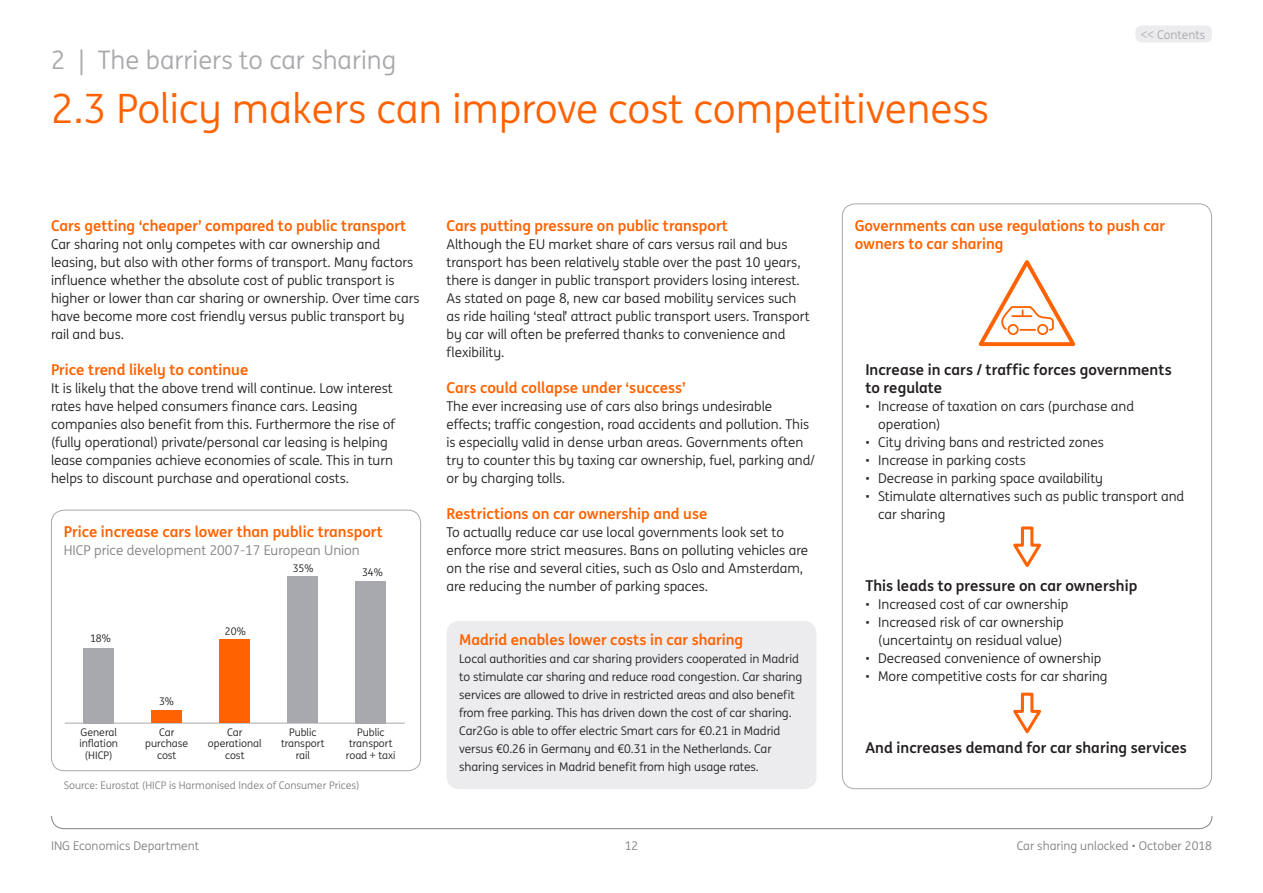
<style>
.page{position:relative;width:1263px;height:893px;background:#fff}
.page>*{position:absolute;margin:0;border:0;box-sizing:border-box;transform-origin:0 0}
.t1{font:40.5px "ING Me";color:#ff6200}
.t2{font:25.5px "ING Me";color:#a8a9ad}
.t3{font:700 15px/18px "ING Me";color:#ff6200}
.t4{font:700 15px/18px "ING Me";color:#231f20}
.t5{font:13.5px/18px "ING Me";color:#231f20}
.t6{font:13.5px "ING Me";color:#808285}
.t7{font:12px/18px "ING Me";letter-spacing:-.005em;color:#231f20}
.t8{font:12px "ING Me";color:#808285}
.t9{font:12px "ING Me";color:#a8a9ad}
.t10{font:10.5px/11.6px "ING Me";color:#231f20;text-align:center}
.t11{font:10.5px "ING Me";color:#808285}
</style>
<div class="page">
<svg style="left:51px;top:815px;width:1162px;height:14px"></svg>
<hr style="left:65px;top:723px;width:340px;height:1px;background:#a8a9ad">
<div style="left:83px;top:648px;width:31px;height:75px;background:#a8a9ad"></div>
<div style="left:151px;top:711px;width:31px;height:12px;background:#ff6200"></div>
<div style="left:219px;top:639px;width:31px;height:84px;background:#ff6200"></div>
<div style="left:287px;top:577px;width:31px;height:146px;background:#a8a9ad"></div>
<div style="left:356px;top:581px;width:30px;height:142px;background:#a8a9ad"></div>
<div style="left:51px;top:510px;width:370px;height:261px;border:1px solid #a8a9ad;border-radius:13px"></div>
<div style="left:446px;top:621px;width:370px;height:168px;background:#ececee;border-radius:13px"></div>
<svg style="left:978px;top:260px;width:98px;height:87px"></svg>
<svg style="left:1013px;top:526px;width:28px;height:41px"></svg>
<svg style="left:1013px;top:692px;width:28px;height:42px"></svg>
<div style="left:1135px;top:26px;width:77px;height:17px;background:#ececee;border-radius:6px"></div>
<h2 class="t2" style="left:51px;top:42px;width:347px">2 | The barriers to car sharing</h2>
<h1 class="t1" style="left:51px;top:79px;width:939px">2.3 Policy makers can improve cost competitiveness</h1>
<p class="t9" style="left:1141px;top:26px;width:66px">&lt;&lt; Contents</p>
<p class="t3" style="left:51px;top:216px;width:357px">Cars getting ‘cheaper’ compared to public transport</p>
<p class="t5" style="left:51px;top:235px;width:370px">Car sharing not only competes with car ownership and leasing, but also with other forms of transport. Many factors influence whether the absolute cost of public transport is higher or lower than car sharing or ownership. Over time cars have become more cost friendly versus public transport by rail and bus.</p>
<p class="t3" style="left:51px;top:360px;width:199px">Price trend likely to continue</p>
<p class="t5" style="left:51px;top:379px;width:345px">It is likely that the above trend will continue. Low interest rates have helped consumers finance cars. Leasing companies also benefit from this. Furthermore the rise of (fully operational) private/personal car leasing is helping lease companies achieve economies of scale. This in turn helps to discount purchase and operational costs.</p>
<p class="t3" style="left:64px;top:522px;width:321px">Price increase cars lower than public transport</p>
<p class="t6" style="left:64px;top:541px;width:298px">HICP price development 2007-17 European Union</p>
<p class="t10" style="left:90px;top:632px;width:22px">18%</p>
<p class="t10" style="left:79px;top:726px;width:40px">General inflation (HICP)</p>
<p class="t10" style="left:225px;top:625px;width:22px">20%</p>
<p class="t10" style="left:293px;top:562px;width:22px">35%</p>
<p class="t10" style="left:362px;top:566px;width:22px">34%</p>
<p class="t10" style="left:159px;top:695px;width:16px">3%</p>
<p class="t10" style="left:145px;top:726px;width:44px">Car purchase cost</p>
<p class="t10" style="left:208px;top:726px;width:55px">Car operational cost</p>
<p class="t10" style="left:281px;top:726px;width:45px">Public transport rail</p>
<p class="t10" style="left:346px;top:726px;width:51px">Public transport road + taxi</p>
<p class="t11" style="left:64px;top:778px;width:297px">Source: Eurostat (HICP is Harmonised Index of Consumer Prices)</p>
<p class="t3" style="left:446px;top:216px;width:283px">Cars putting pressure on public transport</p>
<p class="t5" style="left:446px;top:235px;width:365px">Although the EU market share of cars versus rail and bus transport has been relatively stable over the past 10 years, there is danger in public transport providers losing interest.<br>As stated on page 8, new car based mobility services such as ride hailing ‘steal’ attract public transport users. Transport by car will often be preferred thanks to convenience and flexibility.</p>
<p class="t3" style="left:446px;top:378px;width:241px">Cars could collapse under ‘success’</p>
<p class="t5" style="left:446px;top:397px;width:370px">The ever increasing use of cars also brings undesirable effects; traffic congestion, road accidents and pollution. This is especially valid in dense urban areas. Governments often try to counter this by taxing car ownership, fuel, parking and/ or by charging tolls.</p>
<p class="t3" style="left:446px;top:504px;width:262px">Restrictions on car ownership and use</p>
<p class="t5" style="left:446px;top:523px;width:363px">To actually reduce car use local governments look set to enforce more strict measures. Bans on polluting vehicles are on the rise and several cities, such as Oslo and Amsterdam, are reducing the number of parking spaces.</p>
<p class="t3" style="left:459px;top:630px;width:285px">Madrid enables lower costs in car sharing</p>
<p class="t7" style="left:459px;top:649px;width:345px">Local authorities and car sharing providers cooperated in Madrid to stimulate car sharing and reduce road congestion. Car sharing services are allowed to drive in restricted areas and also benefit from free parking. This has driven down the cost of car sharing.<br>Car2Go is able to offer electric Smart cars for €0.21 in Madrid versus €0.26 in Germany and €0.31 in the Netherlands. Car sharing services in Madrid benefit from high usage rates.</p>
<p class="t3" style="left:855px;top:216px;width:312px">Governments can use regulations to push car owners to car sharing</p>
<p class="t4" style="left:865px;top:360px;width:308px">Increase in cars / traffic forces governments to regulate</p>
<p class="t5" style="left:878px;top:397px;width:257px;text-indent:-13px">• Increase of taxation on cars (purchase and operation)</p>
<p class="t5" style="left:865px;top:433px;width:240px">• City driving bans and restricted zones</p>
<p class="t5" style="left:865px;top:451px;width:162px">• Increase in parking costs</p>
<p class="t5" style="left:865px;top:469px;width:239px">• Decrease in parking space availability</p>
<p class="t5" style="left:878px;top:487px;width:308px;text-indent:-13px">• Stimulate alternatives such as public transport and car sharing</p>
<p class="t4" style="left:865px;top:576px;width:273px">This leads to pressure on car ownership</p>
<p class="t5" style="left:865px;top:595px;width:204px">• Increased cost of car ownership</p>
<p class="t5" style="left:865px;top:613px;width:200px;text-align:right">• Increased risk of car ownership (uncertainty on residual value)</p>
<p class="t5" style="left:865px;top:649px;width:237px">• Decreased convenience of ownership</p>
<p class="t5" style="left:865px;top:667px;width:244px">• More competitive costs for car sharing</p>
<p class="t4" style="left:865px;top:738px;width:323px">And increases demand for car sharing services</p>
<p class="t8" style="left:51px;top:837px;width:150px">ING Economics Department</p>
<p class="t8" style="left:625px;top:837px;width:15px">12</p>
<p class="t8" style="left:1017px;top:837px;width:197px">Car sharing unlocked • October 2018</p>
</div>
